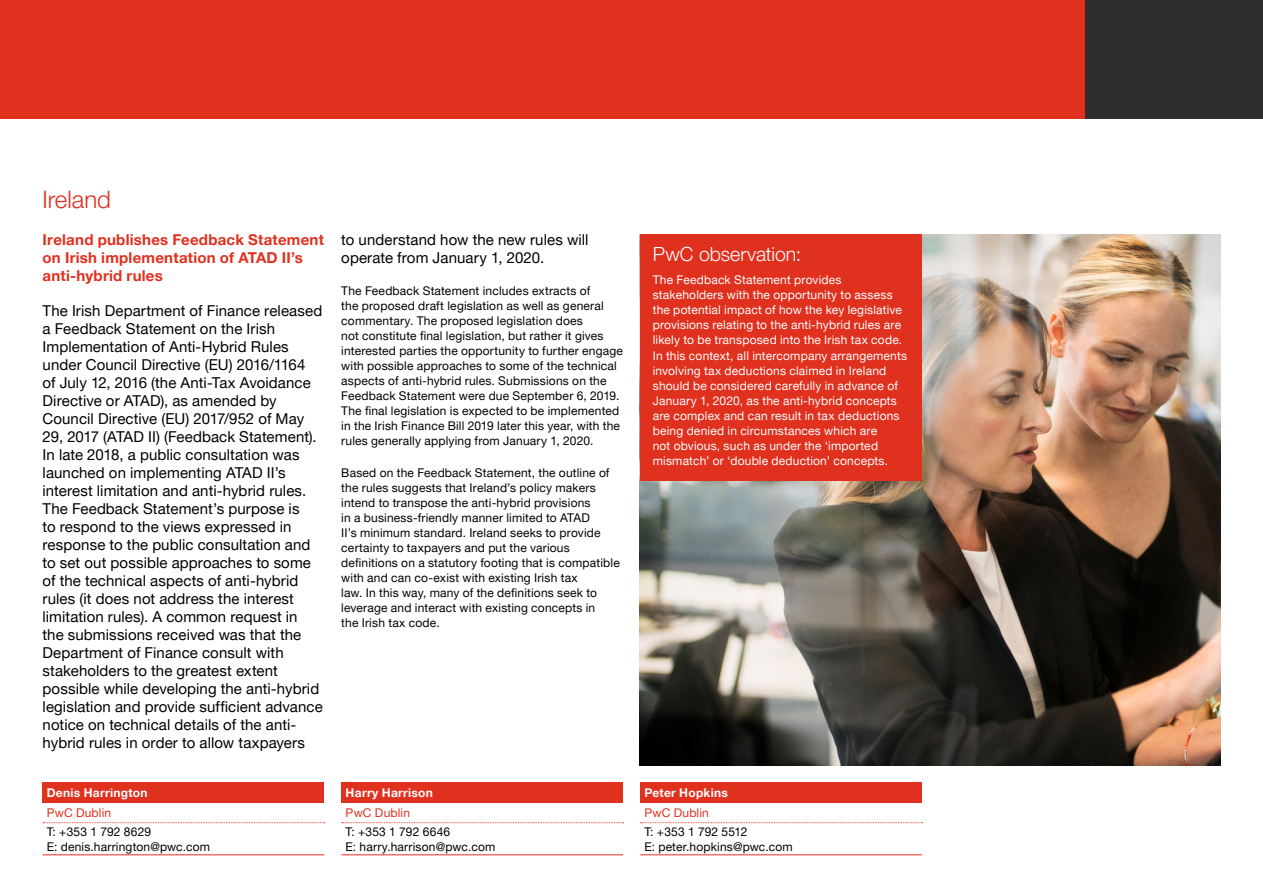
<style>
.page{position:relative;width:1263px;height:893px;background:#fff}
.page>*{position:absolute;margin:0;border:0;box-sizing:border-box;transform-origin:0 0}
.Country_title{font:300 24px "Helvetica Neue LT Pro";color:#e0301e}
.PwC_Observation{font:300 19.5px "Helvetica Neue LT Pro";color:#fff}
.Intro_text_new{font:15px/18px "Helvetica Neue LT Pro";letter-spacing:.005em;color:#000}
.t1{font:700 15px/18px "Helvetica Neue LT Pro";letter-spacing:.015em;color:#e0301e}
.Body_copy_space_afte{font:12px/15px "Helvetica Neue LT Pro";letter-spacing:.015em;color:#000}
.PwC_Observation_body{font:12px/15px "Helvetica Neue LT Pro";letter-spacing:.015em;color:#fff}
.Contact_tel_email{font:12px "Helvetica Neue LT Pro";letter-spacing:.015em;color:#000}
.Contact_name{font:700 12px "Helvetica Neue LT Pro";letter-spacing:.025em;color:#fff}
.Contact_location{font:12px "Helvetica Neue LT Pro";letter-spacing:.015em;color:#e0301e}
</style>
<div class="page">
<div style="left:0;top:0;width:1085px;height:119px;background:#e0301e"></div>
<div style="left:1085px;top:0;width:178px;height:119px;background:#2d2d2d"></div>
<img style="left:640px;top:234px;width:580px;height:532px">
<div style="left:640px;top:234px;width:282px;height:247px;background:#e0301e"></div>
<div style="left:43px;top:783px;width:281px;height:20px;background:#e0301e"></div>
<svg style="left:43px;top:822px;width:282px;height:1px"></svg>
<hr style="left:43px;top:854px;width:281px;height:1px;background:#e0301e">
<div style="left:341px;top:783px;width:282px;height:20px;background:#e0301e"></div>
<svg style="left:342px;top:822px;width:282px;height:1px"></svg>
<hr style="left:341px;top:854px;width:282px;height:1px;background:#e0301e">
<div style="left:640px;top:783px;width:282px;height:20px;background:#e0301e"></div>
<svg style="left:640px;top:822px;width:282px;height:1px"></svg>
<hr style="left:640px;top:854px;width:282px;height:1px;background:#e0301e">
<p class="Country_title" style="left:43px;top:185px;width:70px">Ireland</p>
<p class="t1" style="left:43px;top:230px;width:283px">Ireland publishes Feedback Statement on Irish implementation of ATAD II’s anti-hybrid rules</p>
<p class="Intro_text_new" style="left:43px;top:301px;width:282px">The Irish Department of Finance released a Feedback Statement on the Irish Implementation of Anti-Hybrid Rules under Council Directive (EU) 2016/1164<br>of July 12, 2016 (the Anti-Tax Avoidance Directive or ATAD), as amended by Council Directive (EU) 2017/952 of May 29, 2017 (ATAD II) (Feedback Statement).<br>In late 2018, a public consultation was launched on implementing ATAD II’s interest limitation and anti-hybrid rules.<br>The Feedback Statement’s purpose is<br>to respond to the views expressed in response to the public consultation and to set out possible approaches to some of the technical aspects of anti-hybrid rules (it does not address the interest limitation rules). A common request in<br>the submissions received was that the Department of Finance consult with stakeholders to the greatest extent possible while developing the anti-hybrid legislation and provide sufficient advance notice on technical details of the anti&shy;hybrid rules in order to allow taxpayers</p>
<p class="Contact_name" style="left:47px;top:785px;width:102px">Denis Harrington</p>
<p class="Contact_location" style="left:47px;top:805px;width:66px">PwC Dublin</p>
<p class="Contact_tel_email" style="left:47px;top:824px;width:106px">T: +353 1 792 8629</p>
<p class="Contact_tel_email" style="left:47px;top:839px;width:165px">E: denis.harrington@pwc.com</p>
<p class="Intro_text_new" style="left:341px;top:230px;width:249px">to understand how the new rules will operate from January 1, 2020.</p>
<p class="Body_copy_space_afte" style="left:341px;top:283px;width:283px">The Feedback Statement includes extracts of<br>the proposed draft legislation as well as general commentary. The proposed legislation does<br>not constitute final legislation, but rather it gives interested parties the opportunity to further engage with possible approaches to some of the technical aspects of anti-hybrid rules. Submissions on the Feedback Statement were due September 6, 2019.<br>The final legislation is expected to be implemented in the Irish Finance Bill 2019 later this year, with the rules generally applying from January 1, 2020.</p>
<p class="Body_copy_space_afte" style="left:341px;top:465px;width:280px">Based on the Feedback Statement, the outline of the rules suggests that Ireland’s policy makers intend to transpose the anti-hybrid provisions<br>in a business-friendly manner limited to ATAD<br>II’s minimum standard. Ireland seeks to provide certainty to taxpayers and put the various definitions on a statutory footing that is compatible with and can co-exist with existing Irish tax<br>law. In this way, many of the definitions seek to leverage and interact with existing concepts in<br>the Irish tax code.</p>
<p class="Contact_name" style="left:346px;top:785px;width:89px">Harry Harrison</p>
<p class="Contact_location" style="left:346px;top:805px;width:66px">PwC Dublin</p>
<p class="Contact_tel_email" style="left:346px;top:824px;width:106px">T: +353 1 792 6646</p>
<p class="Contact_tel_email" style="left:346px;top:839px;width:151px">E: harry.harrison@pwc.com</p>
<p class="PwC_Observation" style="left:653px;top:242px;width:150px">PwC observation:</p>
<p class="PwC_Observation_body" style="left:653px;top:272px;width:256px">The Feedback Statement provides stakeholders with the opportunity to assess the potential impact of how the key legislative provisions relating to the anti-hybrid rules are likely to be transposed into the Irish tax code.<br>In this context, all intercompany arrangements involving tax deductions claimed in Ireland should be considered carefully in advance of January 1, 2020, as the anti-hybrid concepts are complex and can result in tax deductions being denied in circumstances which are<br>not obvious, such as under the ‘imported mismatch’ or ‘double deduction’ concepts.</p>
<p class="Contact_name" style="left:644px;top:785px;width:85px">Peter Hopkins</p>
<p class="Contact_location" style="left:644px;top:805px;width:66px">PwC Dublin</p>
<p class="Contact_tel_email" style="left:644px;top:824px;width:104px">T: +353 1 792 5512</p>
<p class="Contact_tel_email" style="left:644px;top:839px;width:150px">E: peter.hopkins@pwc.com</p>
</div>
